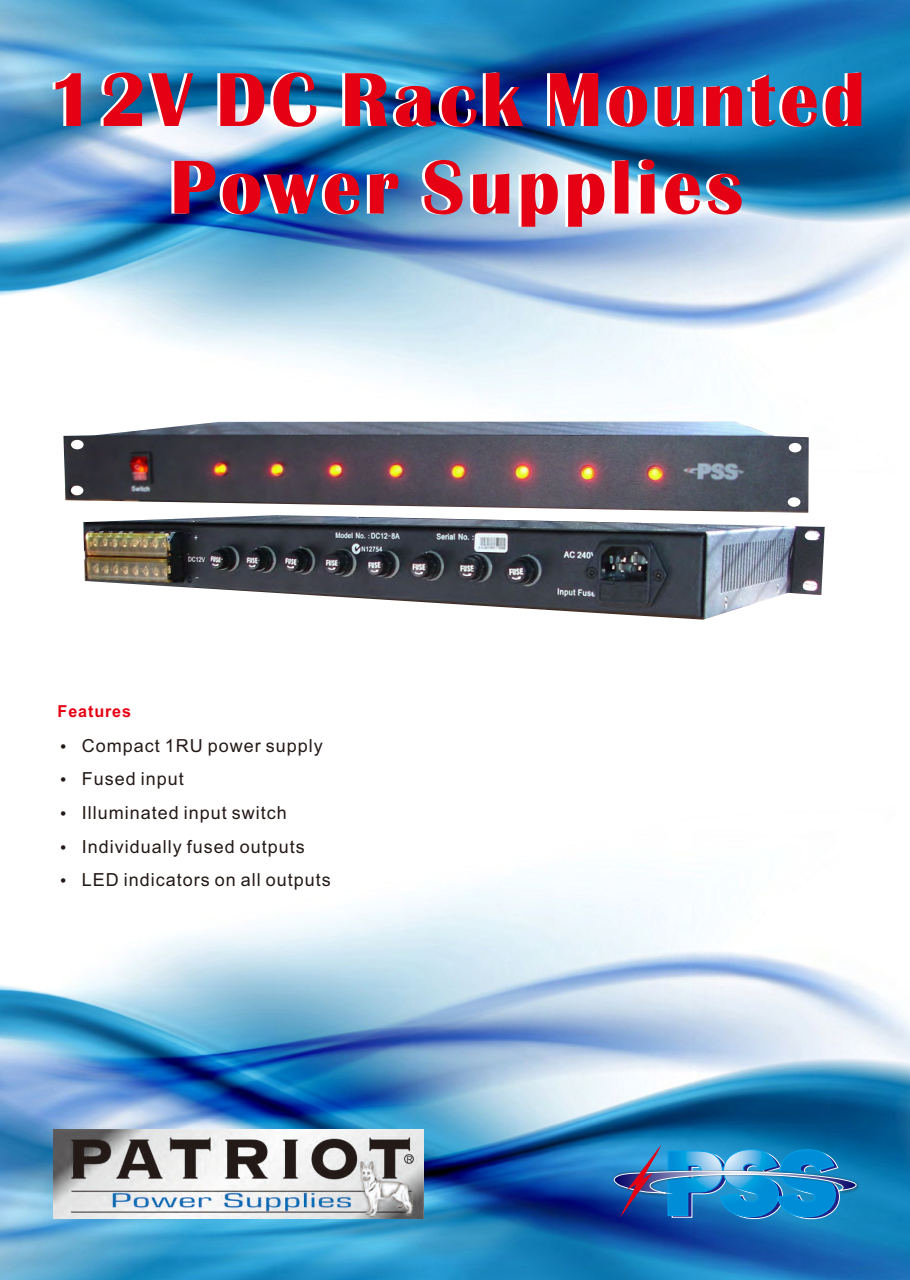
<style>
.page{position:relative;width:910px;height:1280px;background:#fff}
.page>*{position:absolute;margin:0;border:0;box-sizing:border-box;transform-origin:0 0}
.t1{font:700 79.05px/87.6px "Britannic";letter-spacing:.06em;color:#fff;text-align:center}
.t2{font:18px "Arial";letter-spacing:.055em;color:#231916}
.t3{font:700 16.5px "Arial";letter-spacing:.055em;color:#e60013}
</style>
<div class="page">
<img style="left:0;top:1px;width:910px;height:398px">
<img style="left:0;top:880px;width:910px;height:400px">
<img style="left:611px;top:1148px;width:250px;height:71px">
<img style="left:83px;top:515px;width:742px;height:105px">
<div style="left:805px;top:531px;width:13px;height:9px;background:#fff;border-radius:50%"></div>
<img style="left:63px;top:421px;width:746px;height:92px">
<img style="left:784px;top:491px;width:20px;height:18px">
<img style="left:785px;top:439px;width:20px;height:17px">
<div style="left:71px;top:486px;width:12px;height:9px;background:#fff;border-radius:50%"></div>
<img style="left:65px;top:437px;width:20px;height:24px">
<div style="left:71px;top:440px;width:13px;height:9px;background:#fff;border-radius:50%"></div>
<div style="left:788px;top:497px;width:12px;height:10px;background:#fff;border-radius:50%"></div>
<div style="left:789px;top:443px;width:12px;height:9px;background:#fff;border-radius:50%"></div>
<img style="left:53px;top:1129px;width:371px;height:90px">
<h1 class="t1" style="left:45px;top:62px;width:818px">12V DC Rack Mounted<br>Power Supplies</h1>
<p class="t3" style="left:58px;top:705px;width:75px">Features</p>
<p class="t2" style="left:60px;top:738px;width:265px">• Compact 1RU power supply</p>
<p class="t2" style="left:60px;top:772px;width:126px">• Fused input</p>
<p class="t2" style="left:60px;top:806px;width:229px">• Illuminated input switch</p>
<p class="t2" style="left:60px;top:840px;width:247px">• Individually fused outputs</p>
<p class="t2" style="left:60px;top:873px;width:273px">• LED indicators on all outputs</p>
</div>
